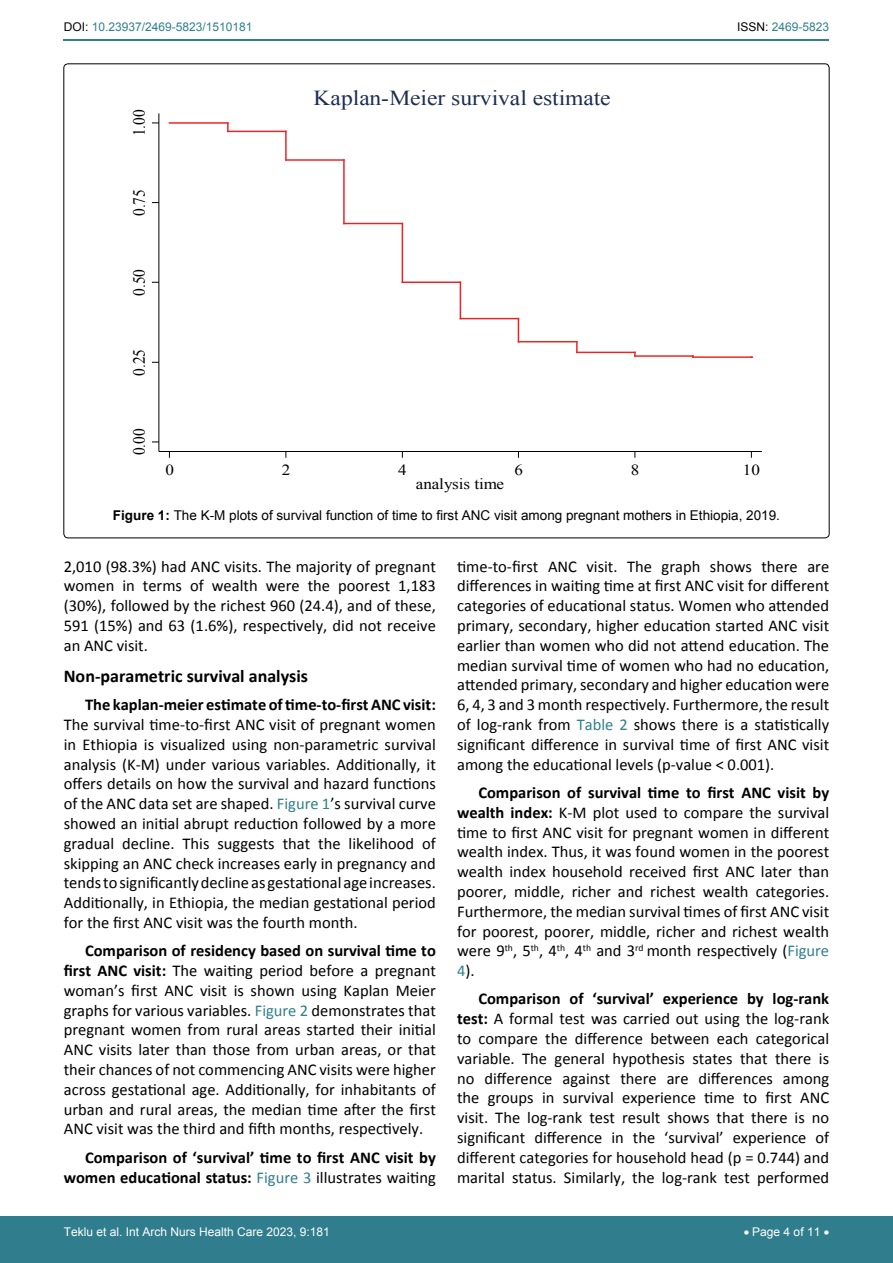
<style>
.page{position:relative;width:893px;height:1263px;background:#fff}
.page>*{position:absolute;margin:0;border:0;box-sizing:border-box;transform-origin:0 0}
.t1{font:21.3px "Times New Roman";color:#1d2d53;scale:1.11 1}
.t2{font:700 18px "Calibri";color:#000}
.t3{font:17.1px "Times New Roman";color:#010101;scale:.9 1}
.t4{font:16.5px/19.8px "Calibri";color:#000;text-align:justify}
.t5{font:700 16.5px/19.8px "Calibri";color:#000;text-align:right}
.t6{font:15.45px "Times New Roman";color:#010101;scale:1.11 1}
.t7{font:13.5px "Arial";color:#000}
.t8{font:12px "Arial";color:#fff}
.t9{font:12px "Arial";color:#30808d}
.s1{color:#000}
.s2{font-weight:700}
.s3{color:#30808d}
.s4{font-weight:400;color:#30808d}
.s5{font-weight:400}
</style>
<div class="page">
<hr style="left:64px;top:40px;width:765px;height:1px;background:#30808d">
<div style="left:0;top:1217px;width:893px;height:46px;background:#307d8d"></div>
<hr style="left:169px;top:122px;width:59px;height:2px;background:#ed2224">
<svg style="left:227px;top:123px;width:2px;height:8px"></svg>
<hr style="left:228px;top:131px;width:58px;height:1px;background:#ed2224">
<hr style="left:285px;top:131px;width:2px;height:29px;background:#ed2224">
<hr style="left:286px;top:159px;width:58px;height:2px;background:#ed2224">
<hr style="left:343px;top:160px;width:2px;height:63px;background:#ed2224">
<hr style="left:344px;top:223px;width:58px;height:1px;background:#ed2224">
<hr style="left:402px;top:223px;width:1px;height:59px;background:#ed2224">
<hr style="left:402px;top:281px;width:58px;height:2px;background:#ed2224">
<hr style="left:460px;top:282px;width:1px;height:37px;background:#ed2224">
<hr style="left:460px;top:318px;width:58px;height:1px;background:#ed2224">
<svg style="left:518px;top:319px;width:1px;height:22px"></svg>
<hr style="left:518px;top:341px;width:59px;height:1px;background:#ed2224">
<svg style="left:576px;top:342px;width:2px;height:10px"></svg>
<hr style="left:577px;top:352px;width:58px;height:1px;background:#ed2224">
<hr style="left:635px;top:355px;width:58px;height:2px;background:#ed2224">
<hr style="left:693px;top:356px;width:58px;height:2px;background:#ed2224">
<hr style="left:158px;top:113px;width:1px;height:338px;background:#010101">
<hr style="left:159px;top:451px;width:603px;height:1px;background:#010101">
<p class="t9" style="left:64px;top:19px;width:190px"><span class="s1">DOI:</span> 10.23937/2469-5823/1510181</p>
<p class="t9" style="left:737px;top:19px;width:94px"><span class="s1">ISSN:</span> 2469-5823</p>
<p class="t3" style="left:127px;top:136px;width:31px;rotate:-90deg">1.00</p>
<p class="t1" style="left:313px;top:84px;width:269px">Kaplan-Meier survival estimate</p>
<p class="t3" style="left:127px;top:216px;width:31px;rotate:-90deg">0.75</p>
<p class="t3" style="left:127px;top:296px;width:31px;rotate:-90deg">0.50</p>
<p class="t3" style="left:127px;top:376px;width:31px;rotate:-90deg">0.25</p>
<p class="t3" style="left:127px;top:455px;width:31px;rotate:-90deg">0.00</p>
<p class="t6" style="left:165px;top:459px;width:9px">0</p>
<p class="t6" style="left:282px;top:459px;width:9px">2</p>
<p class="t6" style="left:398px;top:459px;width:9px">4</p>
<p class="t6" style="left:514px;top:459px;width:9px">6</p>
<p class="t6" style="left:631px;top:459px;width:9px">8</p>
<p class="t6" style="left:743px;top:459px;width:17px">10</p>
<p class="t6" style="left:416px;top:474px;width:81px">analysis time</p>
<p class="t7" style="left:113px;top:506px;width:669px"><span class="s2">Figure 1:</span> The K-M plots of survival function of time to first ANC visit among pregnant mothers in Ethiopia, 2019.</p>
<p class="t4" style="left:64px;top:556px;width:374px">2,010 (98.3%) had ANC visits. The majority of pregnant women in terms of wealth were the poorest 1,183 (30%), followed by the richest 960 (24.4), and of these, 591 (15%) and 63 (1.6%), respectively, did not receive an ANC visit.</p>
<p class="t2" style="left:64px;top:664px;width:246px">Non-parametric survival analysis</p>
<p class="t5" style="left:85px;top:695px;width:352px">The kaplan-meier estimate of time-to-first ANC visit:</p>
<p class="t4" style="left:64px;top:714px;width:374px">The survival time-to-first ANC visit of pregnant women in Ethiopia is visualized using non-parametric survival analysis (K-M) under various variables. Additionally, it offers details on how the survival and hazard functions of the ANC data set are shaped. <span class="s3">Figure 1</span>’s survival curve showed an initial abrupt reduction followed by a more gradual decline. This suggests that the likelihood of skipping an ANC check increases early in pregnancy and tends to significantly decline as gestational age increases.<br>Additionally, in Ethiopia, the median gestational period for the first ANC visit was the fourth month.</p>
<p class="t4" style="left:64px;top:941px;width:374px;text-indent:21px"><span class="s2">Comparison of residency based on survival time to first ANC visit:</span> The waiting period before a pregnant woman’s first ANC visit is shown using Kaplan Meier graphs for various variables. <span class="s3">Figure 2</span> demonstrates that pregnant women from rural areas started their initial ANC visits later than those from urban areas, or that their chances of not commencing ANC visits were higher across gestational age. Additionally, for inhabitants of urban and rural areas, the median time after the first ANC visit was the third and fifth months, respectively.</p>
<p class="t5" style="left:64px;top:1147px;width:374px">Comparison of ‘survival’ time to first ANC visit by women educational status: <span class="s4">Figure 3</span> <span class="s5">illustrates waiting</span></p>
<p class="t4" style="left:457px;top:556px;width:374px">time-to-first ANC visit. The graph shows there are differences in waiting time at first ANC visit for different categories of educational status. Women who attended primary, secondary, higher education started ANC visit earlier than women who did not attend education. The median survival time of women who had no education, attended primary, secondary and higher education were 6, 4, 3 and 3 month respectively. Furthermore, the result of log-rank from <span class="s3">Table 2</span> shows there is a statistically significant difference in survival time of first ANC visit among the educational levels (p-value &lt; 0.001).</p>
<p class="t4" style="left:457px;top:782px;width:374px;text-indent:21px"><span class="s2">Comparison of survival time to first ANC visit by wealth index:</span> K-M plot used to compare the survival time to first ANC visit for pregnant women in different wealth index. Thus, it was found women in the poorest wealth index household received first ANC later than poorer, middle, richer and richest wealth categories.<br>Furthermore, the median survival times of first ANC visit for poorest, poorer, middle, richer and richest wealth were 9<sup>th</sup>, 5<sup>th</sup>, 4<sup>th</sup>, 4<sup>th</sup> and 3<sup>rd</sup> month respectively (<span class="s3">Figure 4</span>).</p>
<p class="t4" style="left:457px;top:989px;width:374px;text-indent:21px"><span class="s2">Comparison of ‘survival’ experience by log-rank test:</span> A formal test was carried out using the log-rank to compare the difference between each categorical variable. The general hypothesis states that there is no difference against there are differences among the groups in survival experience time to first ANC visit. The log-rank test result shows that there is no significant difference in the ‘survival’ experience of different categories for household head (p = 0.744) and marital status. Similarly, the log-rank test performed</p>
<p class="t8" style="left:64px;top:1223px;width:268px">Teklu et al. Int Arch Nurs Health Care 2023, 9:181</p>
<p class="t8" style="left:744px;top:1223px;width:87px">• Page 4 of 11 •</p>
</div>
